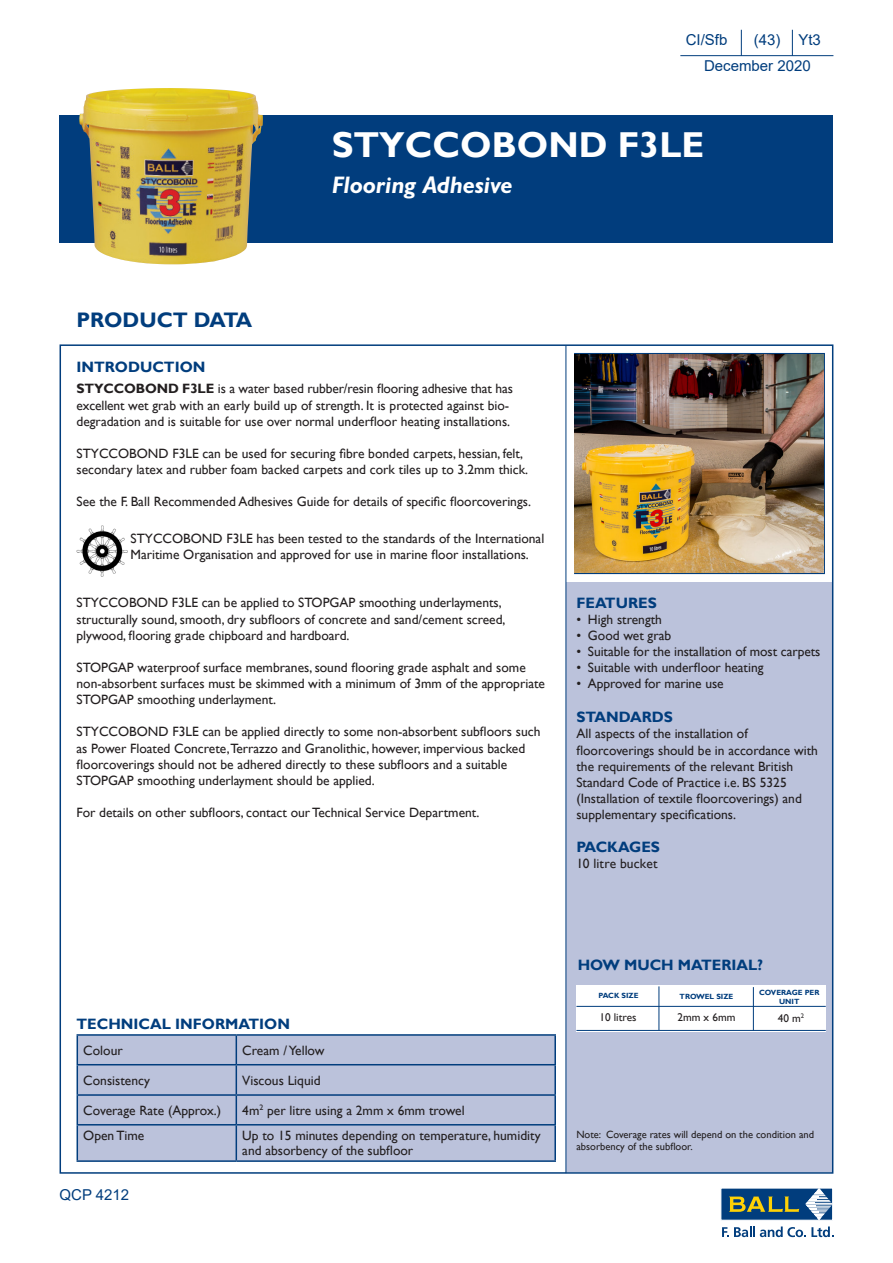
<style>
.page{position:relative;width:893px;height:1263px;background:#fff}
.page>*{position:absolute;margin:0;border:0;box-sizing:border-box;transform-origin:0 0}
.t1{font:700 36px "Gill Sans";color:#fff}
.t2{font:italic 700 24px "Gill Sans MT Std";color:#fff}
.t3{font:700 21px "Gill Sans";color:#013d7d}
.t4{font:700 15px "Gill Sans";color:#013d7d}
.t5{font:15px "Arial";color:#013d7d}
.t6{font:13.5px/16.2px "Gill Sans";color:#231f20}
.t7{font:11.25px "Gill Sans";color:#231f20}
.t8{font:10.5px/12.6px "Gill Sans";color:#231f20}
.t9{font:700 7.5px "Gill Sans";color:#013d7d}
.s1{font-weight:700}
</style>
<div class="page">
<div style="left:566px;top:582px;width:267px;height:590px;background:#bbc2db"></div>
<hr style="left:680px;top:55px;width:153px;height:1px;background:#013d7d">
<svg style="left:741px;top:30px;width:1px;height:26px"></svg>
<svg style="left:792px;top:30px;width:1px;height:25px"></svg>
<div style="left:60px;top:115px;width:773px;height:127px;background:#013d7d"></div>
<svg style="left:722px;top:1226px;width:111px;height:11px"></svg>
<div style="left:721px;top:1188px;width:112px;height:32px;background:#013d7d"></div>
<svg style="left:729px;top:1196px;width:70px;height:16px"></svg>
<svg style="left:805px;top:1188px;width:28px;height:32px"></svg>
<hr style="left:77px;top:1034px;width:159px;height:2px;background:#013d7d">
<hr style="left:554px;top:1036px;width:2px;height:28px;background:#013d7d">
<hr style="left:236px;top:1034px;width:320px;height:2px;background:#013d7d">
<hr style="left:554px;top:1065px;width:2px;height:29px;background:#013d7d">
<hr style="left:236px;top:1064px;width:320px;height:1px;background:#013d7d">
<div style="left:77px;top:1035px;width:478px;height:125px;background:#bbc2db"></div>
<hr style="left:554px;top:1096px;width:2px;height:28px;background:#013d7d">
<hr style="left:236px;top:1094px;width:320px;height:2px;background:#013d7d">
<hr style="left:236px;top:1124px;width:320px;height:1px;background:#013d7d">
<hr style="left:77px;top:1125px;width:1px;height:35px;background:#013d7d">
<hr style="left:77px;top:1160px;width:159px;height:2px;background:#013d7d">
<hr style="left:236px;top:1125px;width:1px;height:35px;background:#013d7d">
<hr style="left:554px;top:1125px;width:2px;height:35px;background:#013d7d">
<hr style="left:236px;top:1160px;width:320px;height:2px;background:#013d7d">
<hr style="left:566px;top:346px;width:1px;height:827px;background:#013d7d">
<img style="left:79px;top:88px;width:184px;height:176px">
<img style="left:574px;top:354px;width:249px;height:219px">
<img style="left:77px;top:526px;width:51px;height:50px">
<div style="left:576px;top:985px;width:250px;height:47px;background:#fff"></div>
<hr style="left:659px;top:986px;width:1px;height:44px;background:#013d7d">
<hr style="left:753px;top:987px;width:1px;height:43px;background:#013d7d">
<hr style="left:576px;top:1006px;width:250px;height:1px;background:#013d7d">
<hr style="left:576px;top:1030px;width:250px;height:1px;background:#013d7d">
<p class="t5" style="left:686px;top:30px;width:43px">CI/Sfb</p>
<p class="t5" style="left:754px;top:30px;width:28px">(43)</p>
<p class="t5" style="left:798px;top:30px;width:24px">Yt3</p>
<p class="t5" style="left:704px;top:56px;width:108px">December 2020</p>
<p class="t1" style="left:332px;top:123px;width:374px">STYCCOBOND F3LE</p>
<p class="t2" style="left:332px;top:170px;width:182px">Flooring Adhesive</p>
<p class="t3" style="left:77px;top:307px;width:177px">PRODUCT DATA</p>
<p class="t4" style="left:77px;top:358px;width:131px">INTRODUCTION</p>
<p class="t6" style="left:77px;top:381px;width:438px"><span class="s1">STYCCOBOND F3LE</span> is a water based rubber/resin flooring adhesive that has excellent wet grab with an early build up of strength. It is protected against bio&shy;degradation and is suitable for use over normal underfloor heating installations.</p>
<p class="t6" style="left:77px;top:446px;width:453px">STYCCOBOND F3LE can be used for securing fibre bonded carpets, hessian, felt, secondary latex and rubber foam backed carpets and cork tiles up to 3.2mm thick.</p>
<p class="t6" style="left:77px;top:494px;width:456px">See the F. Ball Recommended Adhesives Guide for details of specific floorcoverings.</p>
<p class="t6" style="left:131px;top:530px;width:415px">STYCCOBOND F3LE has been tested to the standards of the International<br>Maritime Organisation and approved for use in marine floor installations.</p>
<p class="t6" style="left:77px;top:595px;width:431px">STYCCOBOND F3LE can be applied to STOPGAP smoothing underlayments, structurally sound, smooth, dry subfloors of concrete and sand/cement screed, plywood, flooring grade chipboard and hardboard.</p>
<p class="t6" style="left:77px;top:659px;width:470px">STOPGAP waterproof surface membranes, sound flooring grade asphalt and some non-absorbent surfaces must be skimmed with a minimum of 3mm of the appropriate<br>STOPGAP smoothing underlayment.</p>
<p class="t6" style="left:77px;top:724px;width:465px">STYCCOBOND F3LE can be applied directly to some non-absorbent subfloors such as Power Floated Concrete,Terrazzo and Granolithic, however, impervious backed floorcoverings should not be adhered directly to these subfloors and a suitable STOPGAP smoothing underlayment should be applied.</p>
<p class="t6" style="left:77px;top:805px;width:404px">For details on other subfloors, contact our Technical Service Department.</p>
<p class="t4" style="left:576px;top:593px;width:82px">FEATURES</p>
<p class="t6" style="left:576px;top:611px;width:87px">• High strength</p>
<p class="t6" style="left:576px;top:627px;width:96px">• Good wet grab</p>
<p class="t6" style="left:576px;top:643px;width:245px">• Suitable for the installation of most carpets</p>
<p class="t6" style="left:576px;top:660px;width:189px">• Suitable with underfloor heating</p>
<p class="t6" style="left:576px;top:676px;width:149px">• Approved for marine use</p>
<p class="t4" style="left:576px;top:708px;width:98px">STANDARDS</p>
<p class="t6" style="left:576px;top:726px;width:243px">All aspects of the installation of floorcoverings should be in accordance with the requirements of the relevant British Standard Code of Practice i.e. BS 5325 (Installation of textile floorcoverings) and supplementary specifications.</p>
<p class="t4" style="left:576px;top:838px;width:85px">PACKAGES</p>
<p class="t6" style="left:576px;top:856px;width:83px">10 litre bucket</p>
<p class="t4" style="left:77px;top:1014px;width:215px">TECHNICAL INFORMATION</p>
<p class="t6" style="left:83px;top:1042px;width:41px">Colour</p>
<p class="t6" style="left:242px;top:1042px;width:84px">Cream / Yellow</p>
<p class="t6" style="left:83px;top:1072px;width:68px">Consistency</p>
<p class="t6" style="left:242px;top:1072px;width:80px">Viscous Liquid</p>
<p class="t6" style="left:83px;top:1102px;width:139px">Coverage Rate (Approx.)</p>
<p class="t6" style="left:242px;top:1102px;width:224px">4m<sup>2</sup> per litre using a 2mm x 6mm trowel</p>
<p class="t6" style="left:83px;top:1128px;width:63px">Open Time</p>
<p class="t6" style="left:242px;top:1128px;width:300px;line-height:15px">Up to 15 minutes depending on temperature, humidity and absorbency of the subfloor</p>
<p class="t5" style="left:60px;top:1184px;width:71px">QCP 4212</p>
<p class="t4" style="left:578px;top:955px;width:187px">HOW MUCH MATERIAL?</p>
<p class="t9" style="left:599px;top:991px;width:41px">PACK SIZE</p>
<p class="t9" style="left:680px;top:992px;width:55px">TROWEL SIZE</p>
<p class="t9" style="left:759px;top:987px;width:62px">COVERAGE PER</p>
<p class="t9" style="left:779px;top:996px;width:22px">UNIT</p>
<p class="t7" style="left:599px;top:1011px;width:39px">10 litres</p>
<p class="t7" style="left:677px;top:1011px;width:59px">2mm x 6mm</p>
<p class="t7" style="left:778px;top:1012px;width:28px">40 m<sup>2</sup></p>
<p class="t8" style="left:576px;top:1128px;width:239px">Note: Coverage rates will depend on the condition and absorbency of the subfloor.</p>
</div>
